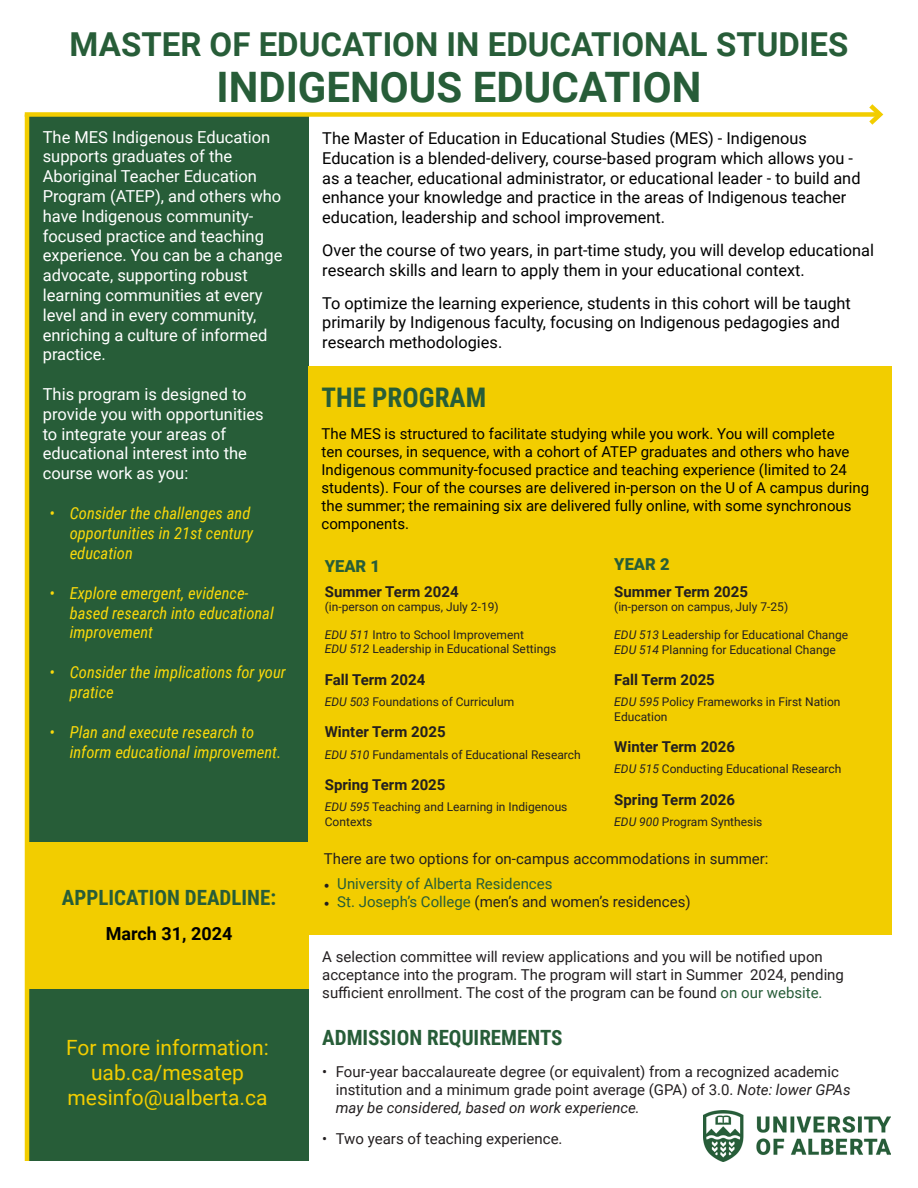
<style>
.page{position:relative;width:918px;height:1188px;background:#fff}
.page>*{position:absolute;margin:0;border:0;box-sizing:border-box;transform-origin:0 0}
.t1{font:700 42px "Roboto";color:#275d38}
.t2{font:700 33px "Roboto";color:#275d38}
.t3{font:700 27px "Roboto Condensed";color:#275d38}
.t4{font:21px "Roboto";color:#f2cd00}
.t5{font:700 21px "Roboto Condensed";color:#275d38}
.t6{font:700 18px "Roboto";color:#000}
.t7{font:16.5px/19.8px "Roboto";color:#fff}
.t8{font:italic 16.5px/19.8px "Roboto Condensed";color:#fad90b}
.t9{font:900 16.5px "Roboto";color:#275d38}
.t10{font:16.35px/19.6px "Roboto";color:#000}
.t11{font:15px/18px "Roboto";color:#231f20}
.t12{font:15px/18px "Roboto";color:#000}
.t13{font:700 15px "Roboto";color:#231f20}
.t14{font:15px "Roboto";color:#275d38}
.t15{font:12px/14.4px "Roboto";color:#231f20}
.s1{font-style:italic}
.s2{font-family:"Minion Pro";color:#231f20}
.s3{font-family:"Minion Pro"}
.s4{color:#275d38}
</style>
<div class="page">
<div style="left:26px;top:989px;width:283px;height:172px;background:#275d38"></div>
<div style="left:29px;top:117px;width:280px;height:749px;background:#275d38"></div>
<div style="left:25px;top:112px;width:855px;height:5px;background:#f2cd00"></div>
<svg style="left:864px;top:104px;width:20px;height:21px"></svg>
<hr style="left:25px;top:114px;width:4px;height:1047px;background:#f2cd00">
<div style="left:308px;top:367px;width:584px;height:568px;background:#f2cd00"></div>
<div style="left:29px;top:842px;width:280px;height:147px;background:#f2cd00"></div>
<img style="left:704px;top:1111px;width:186px;height:51px">
<p class="t2" style="left:70px;top:21px;width:780px">MASTER OF EDUCATION IN EDUCATIONAL STUDIES</p>
<p class="t1" style="left:217px;top:58px;width:486px">INDIGENOUS EDUCATION</p>
<p class="t10" style="left:322px;top:128px;width:540px">The Master of Education in Educational Studies (MES) - Indigenous Education is a blended-delivery, course-based program which allows you - as a teacher, educational administrator, or educational leader - to build and enhance your knowledge and practice in the areas of Indigenous teacher education, leadership and school improvement.</p>
<p class="t10" style="left:322px;top:240px;width:553px">Over the course of two years, in part-time study, you will develop educational research skills and learn to apply them in your educational context.</p>
<p class="t10" style="left:322px;top:293px;width:530px">To optimize the learning experience, students in this cohort will be taught primarily by Indigenous faculty, focusing on Indigenous pedagogies and research methodologies.</p>
<p class="t3" style="left:322px;top:379px;width:166px">THE PROGRAM</p>
<p class="t12" style="left:322px;top:424px;width:549px">The MES is structured to facilitate studying while you work. You will complete<br>ten courses, in sequence, with a cohort of ATEP graduates and others who have Indigenous community-focused practice and teaching experience (limited to 24 students). Four of the courses are delivered in-person on the U of A campus during the summer; the remaining six are delivered fully online, with some synchronous components.</p>
<p class="t7" style="left:43px;top:126px;width:241px">The MES Indigenous Education supports graduates of the<br>Aboriginal Teacher Education<br>Program (ATEP), and others who have Indigenous community&shy;focused practice and teaching experience. You can be a change advocate, supporting robust learning communities at every level and in every community, enriching a culture of informed practice.</p>
<p class="t7" style="left:43px;top:384px;width:222px">This program is designed to provide you with opportunities to integrate your areas of educational interest into the course work as you:</p>
<p class="t8" style="left:70px;top:503px;width:185px;text-indent:-20px">• Consider the challenges and opportunities in 21st century education</p>
<p class="t8" style="left:70px;top:582px;width:206px;text-indent:-20px">• Explore emergent, evidence&shy;based research into educational improvement</p>
<p class="t8" style="left:70px;top:662px;width:218px;text-indent:-20px">• Consider the implications for your pratice</p>
<p class="t8" style="left:70px;top:722px;width:213px;text-indent:-20px">• Plan and execute research to inform educational improvement.</p>
<p class="t9" style="left:614px;top:553px;width:57px">YEAR 2</p>
<p class="t13" style="left:614px;top:581px;width:135px">Summer Term 2025</p>
<p class="t15" style="left:614px;top:599px;width:175px">(in-person on campus, July 7-25)</p>
<p class="t15" style="left:614px;top:627px;width:235px"><span class="s1">EDU 513</span> Leadership for Educational Change</p>
<p class="t15" style="left:614px;top:642px;width:223px"><span class="s1">EDU 514</span> Planning for Educational Change</p>
<p class="t13" style="left:614px;top:669px;width:102px">Fall Term 2025</p>
<p class="t15" style="left:614px;top:694px;width:228px"><span class="s1">EDU 595</span> Policy Frameworks in First Nation<br>Education</p>
<p class="t13" style="left:614px;top:736px;width:122px">Winter Term 2026</p>
<p class="t15" style="left:614px;top:761px;width:229px"><span class="s1">EDU 515</span> Conducting Educational Research</p>
<p class="t13" style="left:614px;top:789px;width:122px">Spring Term 2026</p>
<p class="t15" style="left:614px;top:814px;width:150px"><span class="s1">EDU 900</span> Program Synthesis</p>
<p class="t11" style="left:324px;top:850px;width:446px">There are two options for on-campus accommodations in summer:</p>
<p class="t14" style="left:324px;top:873px;width:230px"><span class="s2">•</span> University of Alberta Residences</p>
<p class="t11" style="left:324px;top:892px;width:368px"><span class="s3">•</span> <span class="s4">St. Joseph’s College</span> (men’s and women’s residences)</p>
<p class="t9" style="left:325px;top:554px;width:57px">YEAR 1</p>
<p class="t13" style="left:325px;top:581px;width:135px">Summer Term 2024</p>
<p class="t15" style="left:325px;top:599px;width:175px">(in-person on campus, July 2-19)</p>
<p class="t15" style="left:325px;top:627px;width:201px"><span class="s1">EDU 511</span> Intro to School Improvement</p>
<p class="t15" style="left:325px;top:641px;width:233px"><span class="s1">EDU 512</span> Leadership in Educational Settings</p>
<p class="t13" style="left:325px;top:669px;width:102px">Fall Term 2024</p>
<p class="t15" style="left:325px;top:694px;width:191px"><span class="s1">EDU 503</span> Foundations of Curriculum</p>
<p class="t13" style="left:325px;top:722px;width:122px">Winter Term 2025</p>
<p class="t15" style="left:325px;top:747px;width:257px"><span class="s1">EDU 510</span> Fundamentals of Educational Research</p>
<p class="t13" style="left:325px;top:774px;width:122px">Spring Term 2025</p>
<p class="t15" style="left:325px;top:799px;width:244px"><span class="s1">EDU 595</span> Teaching and Learning in Indigenous<br>Contexts</p>
<p class="t5" style="left:62px;top:883px;width:216px">APPLICATION DEADLINE:</p>
<p class="t6" style="left:106px;top:921px;width:128px">March 31, 2024</p>
<p class="t4" style="left:66px;top:1032px;width:204px">For more information:</p>
<p class="t4" style="left:91px;top:1058px;width:154px">uab.ca/mesatep</p>
<p class="t4" style="left:68px;top:1083px;width:202px">mesinfo@ualberta.ca</p>
<p class="t11" style="left:322px;top:947px;width:523px">A selection committee will review applications and you will be notified upon acceptance into the program. The program will start in Summer 2024, pending sufficient enrollment. The cost of the program can be found <span class="s4">on our website.</span></p>
<p class="t5" style="left:322px;top:1023px;width:242px">ADMISSION REQUIREMENTS</p>
<p class="t11" style="left:336px;top:1062px;width:517px;text-indent:-14px">• Four-year baccalaureate degree (or equivalent) from a recognized academic institution and a minimum grade point average (GPA) of 3.0. <span class="s1">Note: lower GPAs may be considered, based on work experience.</span></p>
<p class="t11" style="left:322px;top:1129px;width:242px">• Two years of teaching experience.</p>
</div>
